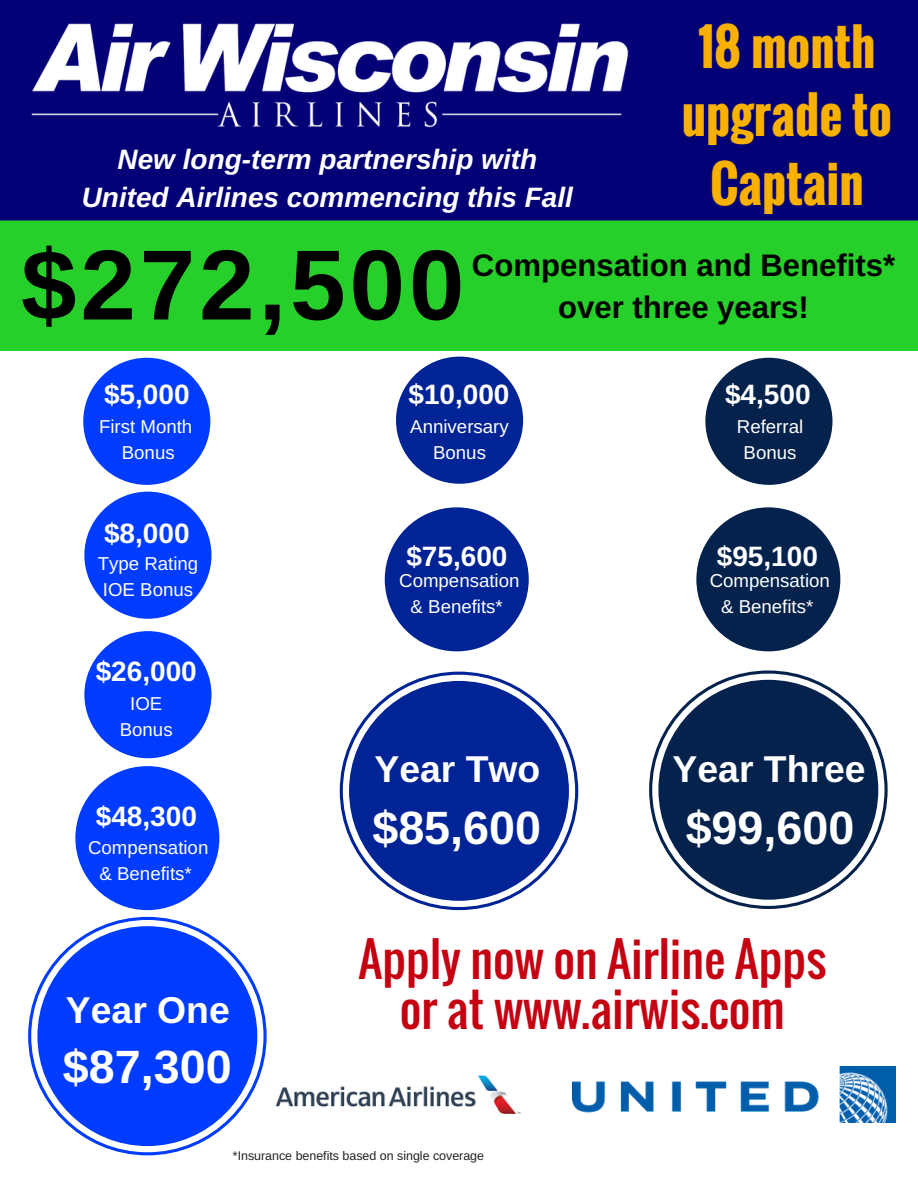
<style>
.page{position:relative;width:918px;height:1188px;background:#fff}
.page>*{position:absolute;margin:0;border:0;box-sizing:border-box;transform-origin:0 0}
.t1{font:700 99.6px "Arimo";letter-spacing:.04em;color:#000}
.t2{font:700 49.8px/68.7px "Oswald";color:#f8b100;text-align:center}
.t3{font:46.65px/49.5px "Oswald";color:#c40011;text-align:center}
.t4{font:700 46.65px "Arimo";color:#fff}
.t5{font:700 37.35px "Arimo";color:#fff}
.t6{font:700 31.2px/42.8px "Arimo";color:#000;text-align:center}
.t7{font:italic 700 28.05px/38.2px "Arimo";color:#fff;text-align:center}
.t8{font:700 28.05px "Arimo";color:#fff}
.t9{font:18.75px/25.8px "Arimo";color:#fff;text-align:center}
.t10{font:12.45px "Arimo";color:#222}
</style>
<div class="page">
<div style="left:0;top:0;width:918px;height:220px;background:#040076"></div>
<div style="left:0;top:220px;width:918px;height:131px;background:#26cf29"></div>
<div style="left:84px;top:492px;width:127px;height:127px;background:#003cff;border-radius:50%"></div>
<div style="left:83px;top:358px;width:127px;height:127px;background:#003cff;border-radius:50%"></div>
<div style="left:84px;top:631px;width:127px;height:127px;background:#003cff;border-radius:50%"></div>
<svg style="left:28px;top:917px;width:239px;height:238px"></svg>
<div style="left:37px;top:926px;width:220px;height:220px;background:#003cff;border-radius:50%"></div>
<svg style="left:340px;top:672px;width:238px;height:238px"></svg>
<div style="left:349px;top:681px;width:220px;height:220px;background:#002396;border-radius:50%"></div>
<div style="left:396px;top:357px;width:127px;height:127px;background:#002396;border-radius:50%"></div>
<svg style="left:649px;top:670px;width:239px;height:239px"></svg>
<div style="left:658px;top:680px;width:220px;height:220px;background:#04224b;border-radius:50%"></div>
<div style="left:696px;top:507px;width:144px;height:144px;background:#04224b;border-radius:50%"></div>
<div style="left:705px;top:358px;width:127px;height:127px;background:#04224b;border-radius:50%"></div>
<div style="left:75px;top:766px;width:144px;height:144px;background:#003cff;border-radius:50%"></div>
<div style="left:385px;top:507px;width:144px;height:144px;background:#002396;border-radius:50%"></div>
<img style="left:573px;top:1066px;width:322px;height:57px">
<img style="left:31px;top:23px;width:598px;height:105px">
<img style="left:275px;top:1076px;width:246px;height:38px">
<h2 class="t2" style="left:682px;top:11px;width:212px">18 month upgrade to<br>Captain</h2>
<h3 class="t6" style="left:472px;top:243px;width:425px">Compensation and Benefits* over three years!</h3>
<h3 class="t7" style="left:82px;top:140px;width:493px">New long-term partnership with<br>United Airlines commencing this Fall</h3>
<h1 class="t1" style="left:21px;top:229px;width:445px">$272,500</h1>
<h3 class="t8" style="left:104px;top:378px;width:87px">$5,000</h3>
<p class="t9" style="left:99px;top:414px;width:95px">First Month<br>Bonus</p>
<h3 class="t8" style="left:104px;top:518px;width:87px">$8,000</h3>
<p class="t9" style="left:98px;top:551px;width:102px;text-align:left">Type Rating<br>IOE Bonus</p>
<h3 class="t8" style="left:96px;top:655px;width:103px">$26,000</h3>
<p class="t9" style="left:120px;top:690px;width:54px">IOE<br>Bonus</p>
<h3 class="t8" style="left:96px;top:800px;width:103px">$48,300</h3>
<p class="t9" style="left:88px;top:834px;width:122px">Compensation &amp; Benefits*</p>
<h3 class="t5" style="left:66px;top:989px;width:165px">Year One</h3>
<h3 class="t4" style="left:63px;top:1041px;width:170px">$87,300</h3>
<h3 class="t8" style="left:408px;top:378px;width:103px">$10,000</h3>
<p class="t9" style="left:410px;top:414px;width:100px">Anniversary<br>Bonus</p>
<h3 class="t8" style="left:725px;top:378px;width:87px">$4,500</h3>
<p class="t9" style="left:737px;top:414px;width:68px">Referral<br>Bonus</p>
<h3 class="t8" style="left:406px;top:540px;width:103px">$75,600</h3>
<h3 class="t8" style="left:717px;top:540px;width:103px">$95,100</h3>
<p class="t9" style="left:399px;top:568px;width:122px">Compensation &amp; Benefits*</p>
<p class="t9" style="left:710px;top:568px;width:122px">Compensation &amp; Benefits*</p>
<h3 class="t5" style="left:375px;top:748px;width:167px">Year Two</h3>
<h3 class="t5" style="left:673px;top:748px;width:194px">Year Three</h3>
<h3 class="t4" style="left:372px;top:802px;width:170px">$85,600</h3>
<h3 class="t4" style="left:686px;top:802px;width:170px">$99,600</h3>
<h3 class="t3" style="left:358px;top:934px;width:469px">Apply now on Airline Apps or at www.airwis.com</h3>
<p class="t10" style="left:233px;top:1149px;width:253px">*Insurance benefits based on single coverage</p>
</div>
